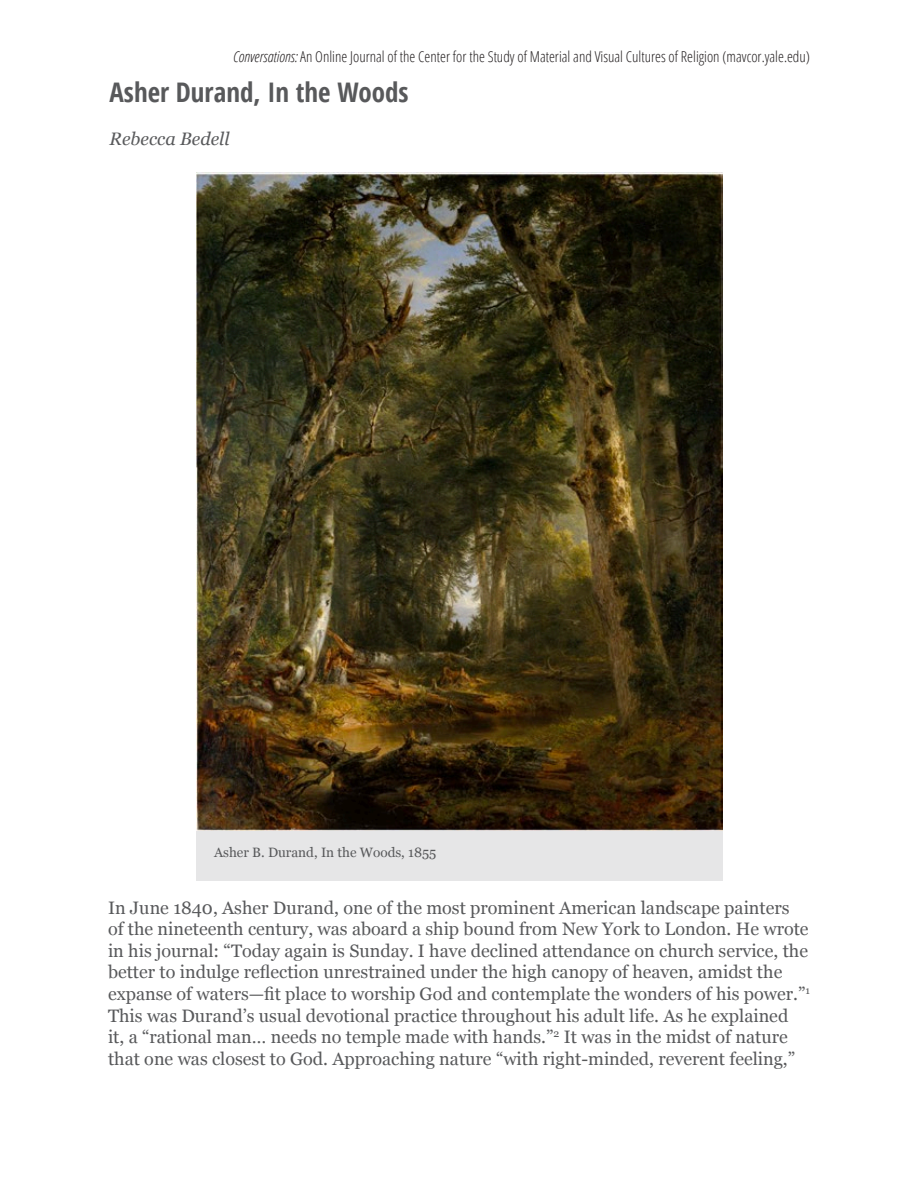
<style>
.page{position:relative;width:918px;height:1188px;background:#fff}
.page>*{position:absolute;margin:0;border:0;box-sizing:border-box;transform-origin:0 0}
.t1{font:700 condensed 27px "Open Sans";color:#58595b}
.t2{font:18px/21.6px "Georgia";color:#58595b}
.t3{font:italic 18px "Georgia";color:#58595b}
.t4{font:300 condensed 15px "Open Sans";color:#231f20}
.t5{font:13.5px "Georgia";color:#58595b}
.s1{font-style:italic}
</style>
<div class="page">
<div style="left:196px;top:831px;width:527px;height:49px;background:#e6e6e7"></div>
<img style="left:196px;top:173px;width:527px;height:658px">
<p class="t4" style="left:233px;top:46px;width:578px"><span class="s1">Conversations:</span> An Online Journal of the Center for the Study of Material and Visual Cultures of Religion (mavcor.yale.edu)</p>
<p class="t1" style="left:110px;top:73px;width:301px">Asher Durand, In the Woods</p>
<p class="t3" style="left:110px;top:126px;width:121px">Rebecca Bedell</p>
<p class="t5" style="left:214px;top:843px;width:224px">Asher B. Durand, In the Woods, 1855</p>
<p class="t2" style="left:108px;top:896px;width:704px">In June 1840, Asher Durand, one of the most prominent American landscape painters<br>of the nineteenth century, was aboard a ship bound from New York to London. He wrote in his journal: “Today again is Sunday. I have declined attendance on church service, the better to indulge reflection unrestrained under the high canopy of heaven, amidst the expanse of waters—fit place to worship God and contemplate the wonders of his power.”<sup>1<br></sup>This was Durand’s usual devotional practice throughout his adult life. As he explained<br>it, a “rational man… needs no temple made with hands.”<sup>2</sup> It was in the midst of nature that one was closest to God. Approaching nature “with right-minded, reverent feeling,”</p>
</div>
